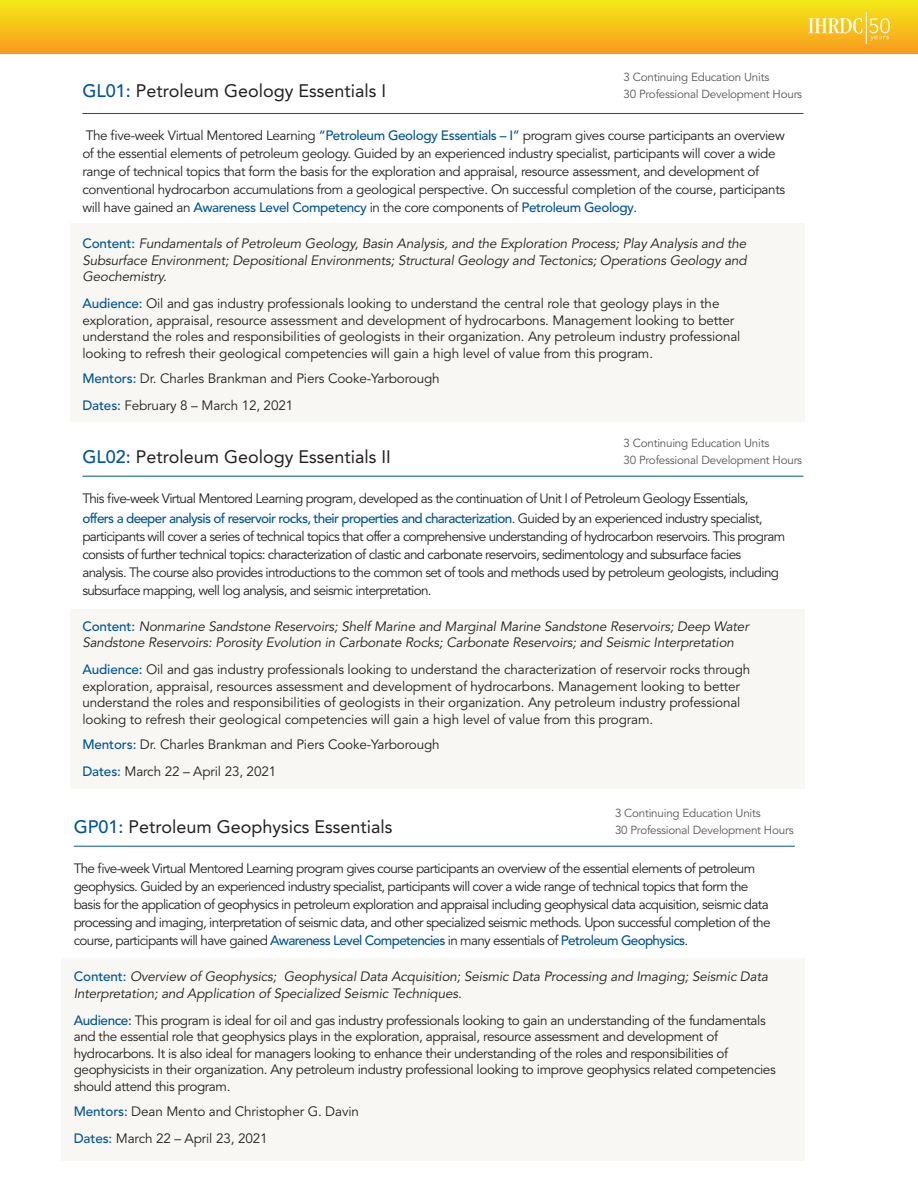
<style>
.page{position:relative;width:918px;height:1188px;background:#fff}
.page>*{position:absolute;margin:0;border:0;box-sizing:border-box;transform-origin:0 0}
.t1{font:18px "Avenir LT Std";color:#231f20}
.t2{font:13.5px/18px "Avenir LT Std";letter-spacing:-.05em;color:#231f20}
.t3{font:13.5px/16.5px "Avenir LT Std";letter-spacing:-.01em;color:#231f20}
.t4{font:13.5px/18px "Avenir LT Std";letter-spacing:-.03em;color:#231f20}
.t5{font:italic 13.5px/16.5px "Avenir LT Std";letter-spacing:-.01em;color:#231f20}
.t6{font:11.7px "Avenir LT Std";letter-spacing:-.02em;color:#57585a}
.s1{font-weight:500;color:#005594}
.s2{font-weight:500;font-style:normal;color:#005594}
</style>
<div class="page">
<div style="left:0;top:0;width:918px;height:54px;background:linear-gradient(to bottom,#f4eb18,#f89b1d)"></div>
<svg style="left:809px;top:18px;width:53px;height:16px"></svg>
<hr style="left:866px;top:12px;width:1px;height:32px;background:#fff">
<svg style="left:869px;top:18px;width:21px;height:23px"></svg>
<div style="left:70px;top:224px;width:735px;height:198px;background:#f9f7f3"></div>
<hr style="left:82px;top:113px;width:722px;height:1px;background:#005594">
<div style="left:70px;top:610px;width:735px;height:179px;background:#f9f7f3"></div>
<hr style="left:82px;top:476px;width:722px;height:1px;background:#005594">
<div style="left:62px;top:959px;width:743px;height:202px;background:#f9f7f3"></div>
<hr style="left:74px;top:846px;width:721px;height:1px;background:#005594">
<p class="t1" style="left:82px;top:80px;width:305px"><span class="s1">GL01:</span> Petroleum Geology Essentials I</p>
<p class="t6" style="left:624px;top:70px;width:147px">3 Continuing Education Units</p>
<p class="t6" style="left:624px;top:87px;width:180px">30 Professional Development Hours</p>
<p class="t4" style="left:82px;top:127px;width:704px">The five-week Virtual Mentored Learning <span class="s1">“Petroleum Geology Essentials – I”</span> program gives course participants an overview of the essential elements of petroleum geology. Guided by an experienced industry specialist, participants will cover a wide range of technical topics that form the basis for the exploration and appraisal, resource assessment, and development of conventional hydrocarbon accumulations from a geological perspective. On successful completion of the course, participants will have gained an <span class="s1">Awareness Level Competency</span> in the core components of <span class="s1">Petroleum Geology</span>.</p>
<p class="t5" style="left:82px;top:236px;width:666px;text-align:justify"><span class="s2">Content:</span> Fundamentals of Petroleum Geology, Basin Analysis, and the Exploration Process; Play Analysis and the Subsurface Environment; Depositional Environments; Structural Geology and Tectonics; Operations Geology and Geochemistry.</p>
<p class="t3" style="left:82px;top:296px;width:660px"><span class="s1">Audience:</span> Oil and gas industry professionals looking to understand the central role that geology plays in the exploration, appraisal, resource assessment and development of hydrocarbons. Management looking to better understand the roles and responsibilities of geologists in their organization. Any petroleum industry professional looking to refresh their geological competencies will gain a high level of value from this program.</p>
<p class="t3" style="left:82px;top:371px;width:359px"><span class="s1">Mentors:</span> Dr. Charles Brankman and Piers Cooke-Yarborough</p>
<p class="t3" style="left:82px;top:398px;width:212px"><span class="s1">Dates:</span> February 8 – March 12, 2021</p>
<p class="t1" style="left:82px;top:446px;width:310px"><span class="s1">GL02:</span> Petroleum Geology Essentials II</p>
<p class="t6" style="left:624px;top:437px;width:147px">3 Continuing Education Units</p>
<p class="t6" style="left:624px;top:454px;width:180px">30 Professional Development Hours</p>
<p class="t2" style="left:82px;top:489px;width:682px;line-height:19.5px">This five-week Virtual Mentored Learning program, developed as the continuation of Unit I of Petroleum Geology Essentials, <span class="s1">offers a deeper analysis of reservoir rocks, their properties and characterization</span>. Guided by an experienced industry specialist,</p>
<p class="t2" style="left:82px;top:527px;width:704px">participants will cover a series of technical topics that offer a comprehensive understanding of hydrocarbon reservoirs. This program consists of further technical topics: characterization of clastic and carbonate reservoirs, sedimentology and subsurface facies analysis. The course also provides introductions to the common set of tools and methods used by petroleum geologists, including subsurface mapping, well log analysis, and seismic interpretation.</p>
<p class="t5" style="left:82px;top:618px;width:668px"><span class="s2">Content:</span> Nonmarine Sandstone Reservoirs; Shelf Marine and Marginal Marine Sandstone Reservoirs; Deep Water<br>Sandstone Reservoirs: Porosity Evolution in Carbonate Rocks; Carbonate Reservoirs; and Seismic Interpretation</p>
<p class="t3" style="left:82px;top:662px;width:669px"><span class="s1">Audience:</span> Oil and gas industry professionals looking to understand the characterization of reservoir rocks through exploration, appraisal, resources assessment and development of hydrocarbons. Management looking to better understand the roles and responsibilities of geologists in their organization. Any petroleum industry professional looking to refresh their geological competencies will gain a high level of value from this program.</p>
<p class="t3" style="left:82px;top:737px;width:359px"><span class="s1">Mentors:</span> Dr. Charles Brankman and Piers Cooke-Yarborough</p>
<p class="t3" style="left:82px;top:764px;width:195px"><span class="s1">Dates:</span> March 22 – April 23, 2021</p>
<p class="t1" style="left:74px;top:816px;width:320px"><span class="s1">GP01:</span> Petroleum Geophysics Essentials</p>
<p class="t6" style="left:615px;top:807px;width:147px">3 Continuing Education Units</p>
<p class="t6" style="left:615px;top:824px;width:180px">30 Professional Development Hours</p>
<p class="t2" style="left:74px;top:860px;width:698px">The five-week Virtual Mentored Learning program gives course participants an overview of the essential elements of petroleum geophysics. Guided by an experienced industry specialist, participants will cover a wide range of technical topics that form the basis for the application of geophysics in petroleum exploration and appraisal including geophysical data acquisition, seismic data processing and imaging, interpretation of seismic data, and other specialized seismic methods. Upon successful completion of the course, participants will have gained <span class="s1">Awareness Level Competencies</span> in many essentials of <span class="s1">Petroleum Geophysics</span>.</p>
<p class="t5" style="left:74px;top:969px;width:696px"><span class="s2">Content:</span> Overview of Geophysics; Geophysical Data Acquisition; Seismic Data Processing and Imaging; Seismic Data<br>Interpretation; and Application of Specialized Seismic Techniques.</p>
<p class="t4" style="left:74px;top:1012px;width:704px;line-height:16.5px"><span class="s1">Audience:</span> This program is ideal for oil and gas industry professionals looking to gain an understanding of the fundamentals and the essential role that geophysics plays in the exploration, appraisal, resource assessment and development of hydrocarbons. It is also ideal for managers looking to enhance their understanding of the roles and responsibilities of geophysicists in their organization. Any petroleum industry professional looking to improve geophysics related competencies should attend this program.</p>
<p class="t3" style="left:74px;top:1104px;width:287px"><span class="s1">Mentors:</span> Dean Mento and Christopher G. Davin</p>
<p class="t3" style="left:74px;top:1131px;width:195px"><span class="s1">Dates:</span> March 22 – April 23, 2021</p>
</div>
